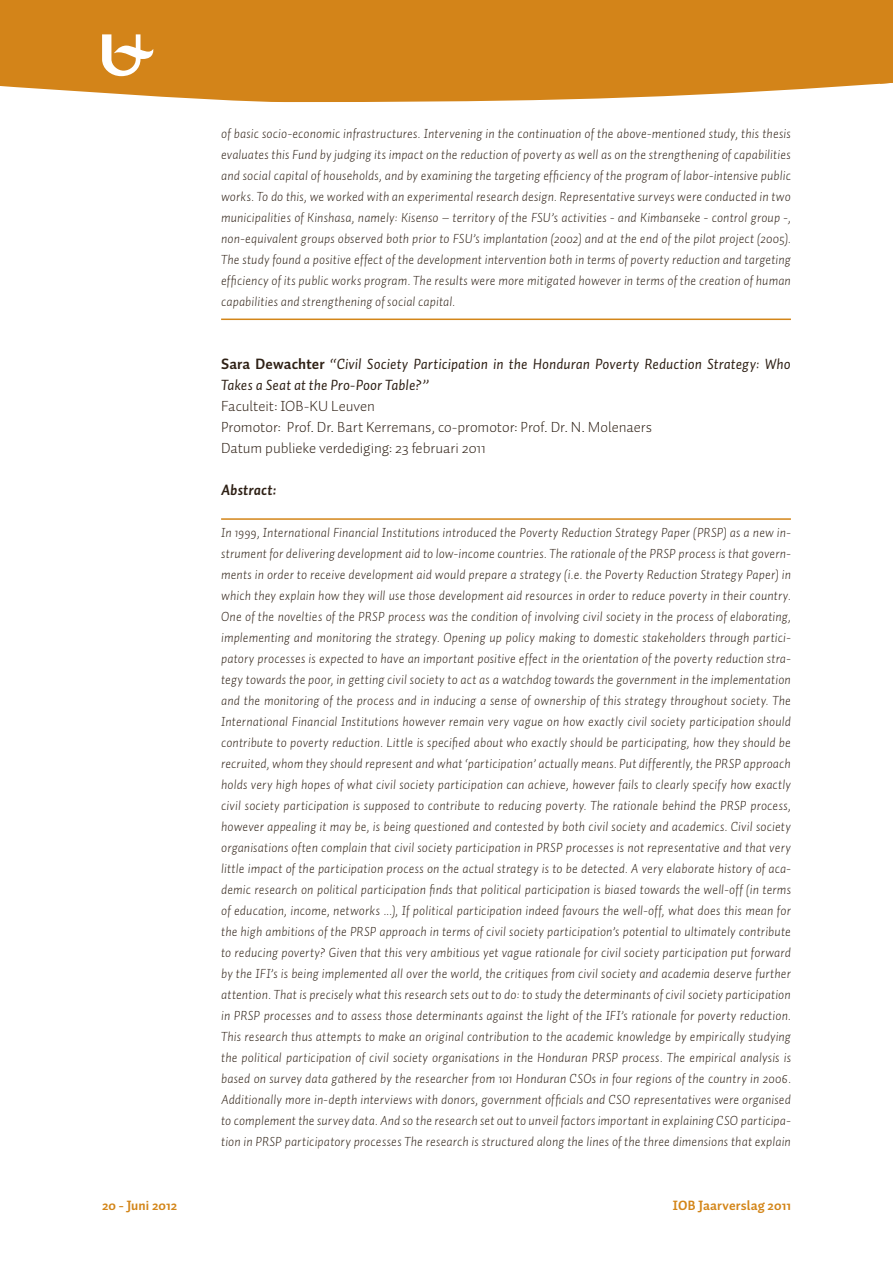
<style>
.page{position:relative;width:893px;height:1263px;background:#fff}
.page>*{position:absolute;margin:0;border:0;box-sizing:border-box;transform-origin:0 0}
.t1{font:300 15px/21px "Auto 1";color:#2e2015}
.t2{font:italic 15px/21px "Auto 1";letter-spacing:.005em;color:#2e2015}
.t3{font:italic 700 15px "Auto 1";letter-spacing:.01em;color:#2e2015}
.t4{font:italic 300 13.5px/21px "Auto 1";letter-spacing:.01em;color:#2e2015;text-align:justify}
.t5{font:700 13.5px "Auto 1";letter-spacing:.015em;color:#d38518}
.s1{font-weight:700;font-style:normal}
</style>
<div class="page">
<hr style="left:221px;top:319px;width:570px;height:1px;background:#d38518">
<hr style="left:221px;top:518px;width:570px;height:2px;background:#d38518">
<div style="left:0;top:0;width:893px;height:102px;background:#d38419"></div>
<svg style="left:102px;top:34px;width:52px;height:42px"></svg>
<p class="t4" style="left:221px;top:123px;width:571px">of basic socio-economic infrastructures. Intervening in the continuation of the above-mentioned study, this thesis evaluates this Fund by judging its impact on the reduction of poverty as well as on the strengthening of capabilities and social capital of households, and by examining the targeting efficiency of the program of labor-intensive public works. To do this, we worked with an experimental research design. Representative surveys were conducted in two municipalities of Kinshasa, namely: Kisenso – territory of the FSU’s activities - and Kimbanseke - control group -, non-equivalent groups observed both prior to FSU’s implantation (2002) and at the end of the pilot project (2005).<br>The study found a positive effect of the development intervention both in terms of poverty reduction and targeting efficiency of its public works program. The results were more mitigated however in terms of the creation of human capabilities and strengthening of social capital.</p>
<p class="t2" style="left:221px;top:353px;width:571px"><span class="s1">Sara Dewachter</span> “Civil Society Participation in the Honduran Poverty Reduction Strategy: Who<br>Takes a Seat at the Pro-Poor Table?”</p>
<p class="t1" style="left:221px;top:395px;width:433px">Faculteit: IOB-KU Leuven<br>Promotor: Prof. Dr. Bart Kerremans, co-promotor: Prof. Dr. N. Molenaers<br>Datum publieke verdediging: 23 februari 2011</p>
<p class="t3" style="left:221px;top:480px;width:57px">Abstract:</p>
<p class="t4" style="left:221px;top:522px;width:571px">In 1999, International Financial Institutions introduced the Poverty Reduction Strategy Paper (PRSP) as a new in&shy;strument for delivering development aid to low-income countries. The rationale of the PRSP process is that govern&shy;ments in order to receive development aid would prepare a strategy (i.e. the Poverty Reduction Strategy Paper) in which they explain how they will use those development aid resources in order to reduce poverty in their country.<br>One of the novelties of the PRSP process was the condition of involving civil society in the process of elaborating, implementing and monitoring the strategy. Opening up policy making to domestic stakeholders through partici&shy;patory processes is expected to have an important positive effect in the orientation of the poverty reduction stra&shy;tegy towards the poor, in getting civil society to act as a watchdog towards the government in the implementation and the monitoring of the process and in inducing a sense of ownership of this strategy throughout society. The International Financial Institutions however remain very vague on how exactly civil society participation should contribute to poverty reduction. Little is specified about who exactly should be participating, how they should be recruited, whom they should represent and what ‘participation’ actually means. Put differently, the PRSP approach holds very high hopes of what civil society participation can achieve, however fails to clearly specify how exactly civil society participation is supposed to contribute to reducing poverty. The rationale behind the PRSP process, however appealing it may be, is being questioned and contested by both civil society and academics. Civil society organisations often complain that civil society participation in PRSP processes is not representative and that very little impact of the participation process on the actual strategy is to be detected. A very elaborate history of aca&shy;demic research on political participation finds that political participation is biased towards the well-off (in terms of education, income, networks ...), If political participation indeed favours the well-off, what does this mean for the high ambitions of the PRSP approach in terms of civil society participation’s potential to ultimately contribute to reducing poverty? Given that this very ambitious yet vague rationale for civil society participation put forward by the IFI’s is being implemented all over the world, the critiques from civil society and academia deserve further attention. That is precisely what this research sets out to do: to study the determinants of civil society participation in PRSP processes and to assess those determinants against the light of the IFI’s rationale for poverty reduction.<br>This research thus attempts to make an original contribution to the academic knowledge by empirically studying the political participation of civil society organisations in the Honduran PRSP process. The empirical analysis is based on survey data gathered by the researcher from 101 Honduran CSOs in four regions of the country in 2006.<br>Additionally more in-depth interviews with donors, government officials and CSO representatives were organised to complement the survey data. And so the research set out to unveil factors important in explaining CSO participa&shy;tion in PRSP participatory processes The research is structured along the lines of the three dimensions that explain</p>
<p class="t5" style="left:102px;top:1197px;width:77px">20 - Juni 2012</p>
<p class="t5" style="left:672px;top:1197px;width:120px">IOB Jaarverslag 2011</p>
</div>
